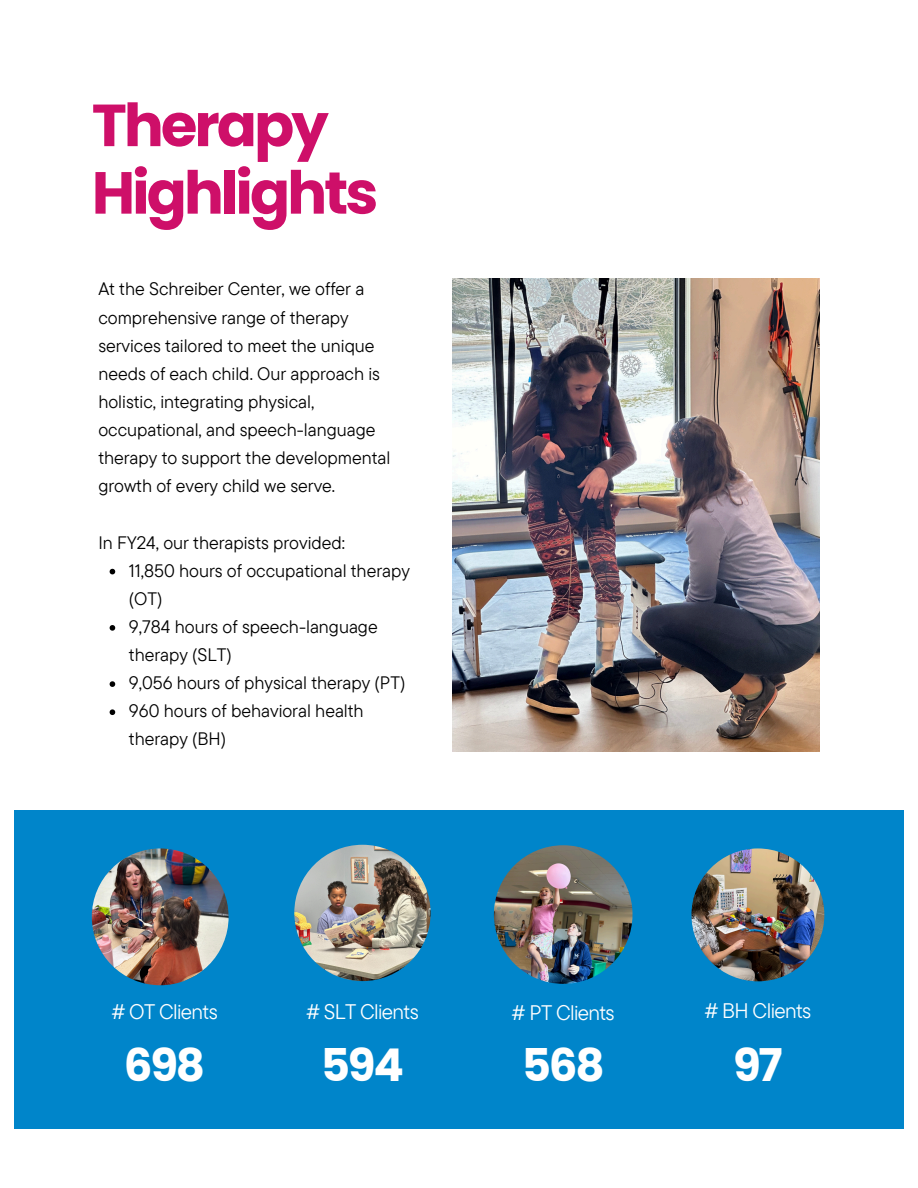
<style>
.page{position:relative;width:918px;height:1188px;background:#fff}
.page>*{position:absolute;margin:0;border:0;box-sizing:border-box;transform-origin:0 0}
.t1{font:700 59.25px/67.5px "Poppins";letter-spacing:-.05em;color:#ce0f69}
.t2{font:700 45.15px "Poppins";letter-spacing:-.05em;color:#fff}
.t3{font:21px "TT Commons Pro";letter-spacing:-.03em;color:#fff}
.t4{font:18px/28.2px "TT Commons Pro";color:#000}
</style>
<div class="page">
<img style="left:452px;top:279px;width:367px;height:472px">
<div style="left:14px;top:810px;width:890px;height:319px;background:#0085ca"></div>
<img style="left:92px;top:848px;width:137px;height:137px;border-radius:50%">
<img style="left:494px;top:845px;width:139px;height:139px;border-radius:50%">
<img style="left:691px;top:848px;width:133px;height:133px;border-radius:50%">
<img style="left:294px;top:845px;width:137px;height:136px;border-radius:50%">
<svg style="left:110px;top:569px;width:5px;height:5px"></svg>
<svg style="left:110px;top:625px;width:5px;height:6px"></svg>
<svg style="left:110px;top:681px;width:5px;height:6px"></svg>
<svg style="left:110px;top:709px;width:5px;height:6px"></svg>
<h2 class="t1" style="left:92px;top:92px;width:288px">Therapy<br>Highlights</h2>
<p class="t4" style="left:98px;top:275px;width:294px">At the Schreiber Center, we offer a comprehensive range of therapy services tailored to meet the unique needs of each child. Our approach is holistic, integrating physical, occupational, and speech-language therapy to support the developmental growth of every child we serve.</p>
<h3 class="t4" style="left:98px;top:528px;width:248px">In FY24, our therapists provided:</h3>
<h2 class="t4" style="left:129px;top:556px;width:282px">11,850 hours of occupational therapy (OT)</h2>
<p class="t4" style="left:129px;top:612px;width:250px">9,784 hours of speech-language therapy (SLT)</p>
<h3 class="t4" style="left:129px;top:668px;width:278px">9,056 hours of physical therapy (PT)</h3>
<p class="t4" style="left:129px;top:696px;width:236px">960 hours of behavioral health therapy (BH)</p>
<p class="t3" style="left:111px;top:998px;width:108px"># OT Clients</p>
<p class="t2" style="left:124px;top:1034px;width:83px">698</p>
<h3 class="t3" style="left:306px;top:998px;width:114px"># SLT Clients</h3>
<h2 class="t2" style="left:321px;top:1034px;width:85px">594</h2>
<p class="t3" style="left:512px;top:999px;width:105px"># PT Clients</p>
<p class="t2" style="left:522px;top:1034px;width:84px">568</p>
<p class="t3" style="left:704px;top:997px;width:108px"># BH Clients</p>
<h3 class="t2" style="left:733px;top:1034px;width:51px">97</h3>
</div>
